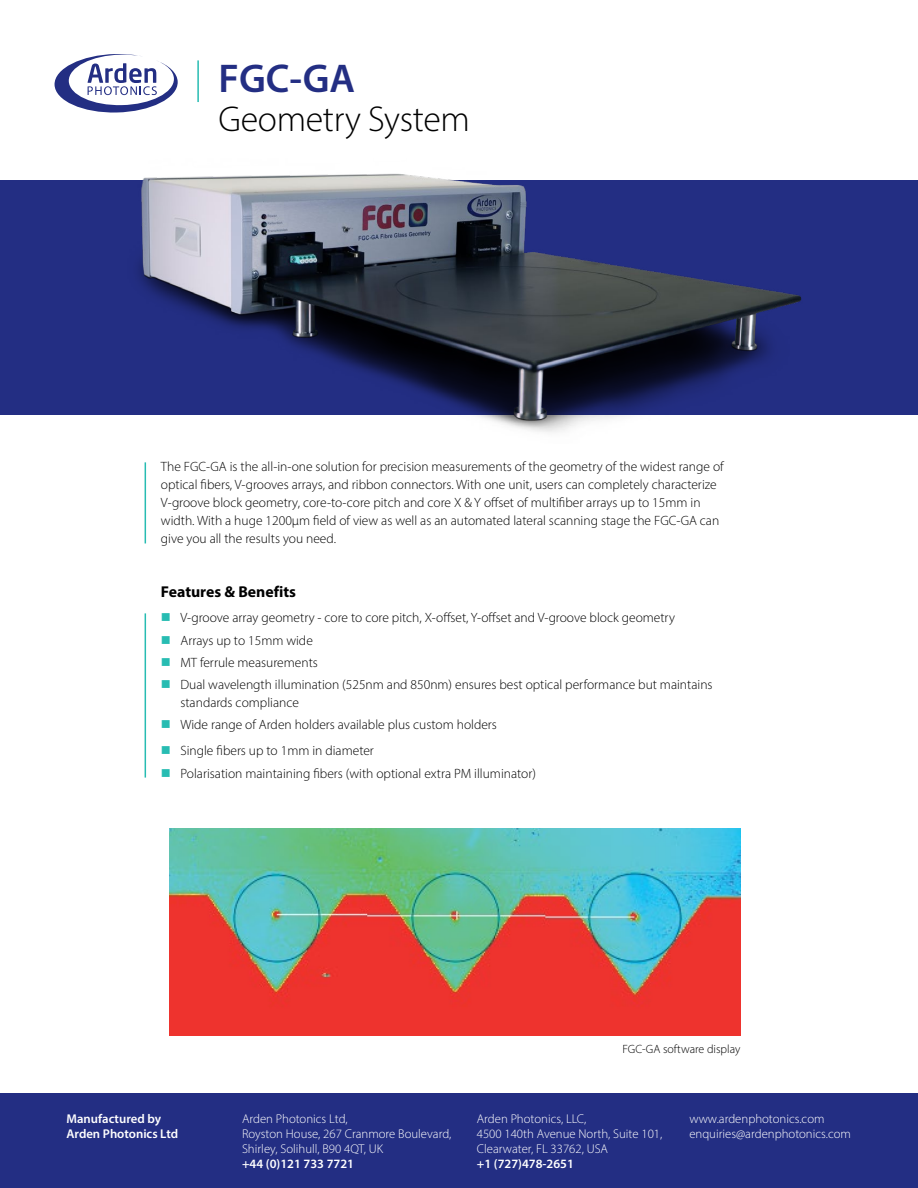
<style>
.page{position:relative;width:918px;height:1188px;background:#fff}
.page>*{position:absolute;margin:0;border:0;box-sizing:border-box;transform-origin:0 0}
.t1{font:600 40.35px "Myriad Pro";color:#232e83}
.t2{font:300 36px "Myriad Pro";letter-spacing:-.01em;color:#000}
.t3{font:700 15.75px "Myriad Pro";color:#000}
.t4{font:300 13.5px/18px "Myriad Pro";color:#000}
.t5{font:300 12.75px/15px "Myriad Pro";color:#fff}
.t6{font:600 12.75px/15px "Myriad Pro";color:#fff}
.t7{font:300 12px "Myriad Pro";color:#000}
.s1{color:#27bcb2}
</style>
<div class="page">
<div style="left:0;top:1093px;width:918px;height:95px;background:#232e83"></div>
<svg style="left:55px;top:54px;width:123px;height:59px"></svg>
<hr style="left:197px;top:60px;width:2px;height:42px;background:#27bcb2">
<div style="left:0;top:180px;width:918px;height:234px;background:#232e83"></div>
<hr style="left:145px;top:462px;width:1px;height:81px;background:#27bcb2">
<hr style="left:145px;top:613px;width:1px;height:165px;background:#27bcb2">
<img style="left:170px;top:828px;width:570px;height:207px">
<img style="left:114px;top:173px;width:698px;height:259px">
<h1 class="t1" style="left:219px;top:53px;width:138px">FGC-GA</h1>
<h2 class="t2" style="left:219px;top:98px;width:253px">Geometry System</h2>
<p class="t4" style="left:161px;top:458px;width:564px">The FGC-GA is the all-in-one solution for precision measurements of the geometry of the widest range of optical fibers, V-grooves arrays, and ribbon connectors. With one unit, users can completely characterize V-groove block geometry, core-to-core pitch and core X &amp; Y offset of multifiber arrays up to 15mm in width. With a huge 1200µm field of view as well as an automated lateral scanning stage the FGC-GA can give you all the results you need.</p>
<p class="t3" style="left:161px;top:582px;width:137px">Features &amp; Benefits</p>
<p class="t4" style="left:161px;top:609px;width:516px"><span class="s1">■</span> V-groove array geometry - core to core pitch, X-offset, Y-offset and V-groove block geometry</p>
<p class="t4" style="left:161px;top:631px;width:153px"><span class="s1">■</span> Arrays up to 15mm wide</p>
<p class="t4" style="left:161px;top:653px;width:158px"><span class="s1">■</span> MT ferrule measurements</p>
<p class="t4" style="left:180px;top:676px;width:534px;text-indent:-19px"><span class="s1">■</span> Dual wavelength illumination (525nm and 850nm) ensures best optical performance but maintains standards compliance</p>
<p class="t4" style="left:161px;top:716px;width:338px"><span class="s1">■</span> Wide range of Arden holders available plus custom holders</p>
<p class="t4" style="left:161px;top:742px;width:215px"><span class="s1">■</span> Single fibers up to 1mm in diameter</p>
<p class="t4" style="left:161px;top:764px;width:377px"><span class="s1">■</span> Polarisation maintaining fibers (with optional extra PM illuminator)</p>
<p class="t7" style="left:622px;top:1042px;width:120px">FGC-GA software display</p>
<p class="t6" style="left:67px;top:1111px;width:113px">Manufactured by<br>Arden Photonics Ltd</p>
<p class="t5" style="left:689px;top:1111px;width:163px">www.ardenphotonics.com enquiries@ardenphotonics.com</p>
<p class="t5" style="left:477px;top:1111px;width:187px">Arden Photonics, LLC,<br>4500 140th Avenue North, Suite 101,<br>Clearwater, FL 33762, USA</p>
<p class="t6" style="left:477px;top:1156px;width:99px">+1 (727)478-2651</p>
<p class="t5" style="left:242px;top:1111px;width:211px">Arden Photonics Ltd,<br>Royston House, 267 Cranmore Boulevard,<br>Shirley, Solihull, B90 4QT, UK</p>
<p class="t6" style="left:242px;top:1156px;width:114px">+44 (0)121 733 7721</p>
</div>
